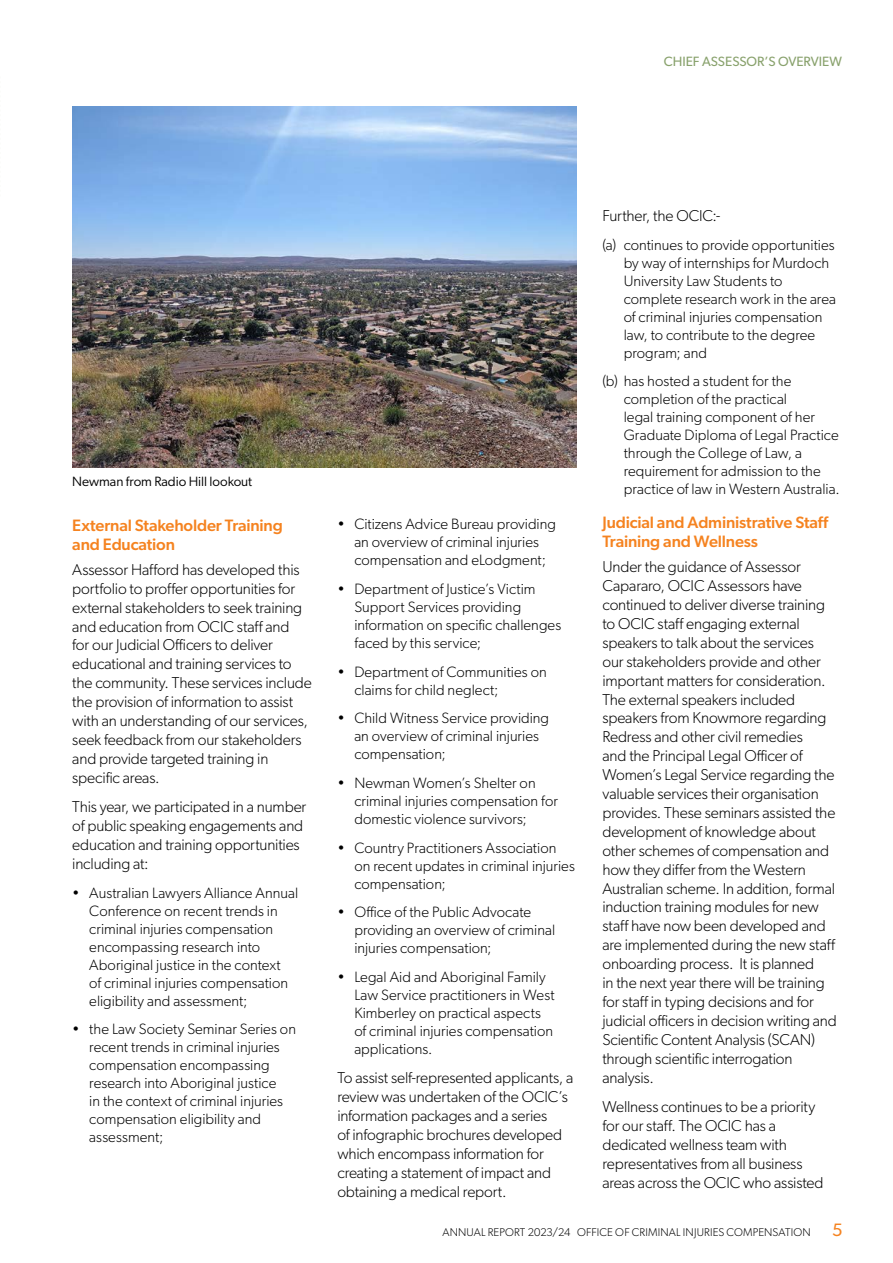
<style>
.page{position:relative;width:893px;height:1263px;background:#fff}
.page>*{position:absolute;margin:0;border:0;box-sizing:border-box;transform-origin:0 0}
.t1{font:500 16.5px/18.9px "Gibson";letter-spacing:-.01em;color:#f58320}
.t2{font:300 15.75px/18.9px "Gibson";letter-spacing:-.01em;color:#000}
.t3{font:300 15px/18px "Gibson";letter-spacing:.005em;color:#000}
.t4{font:13.5px "Gibson";letter-spacing:-.005em;color:#000}
.t5{font:13.5px "Gibson";color:#89a26d}
.t6{font:300 11.25px "Gibson";letter-spacing:.015em;color:#000}
.s1{font-weight:400;font-size:18px;color:#f58320}
</style>
<div class="page">
<img style="left:72px;top:106px;width:505px;height:361px">
<p class="t5" style="left:664px;top:53px;width:180px">CHIEF ASSESSOR’S OVERVIEW</p>
<p class="t4" style="left:72px;top:473px;width:181px">Newman from Radio Hill lookout</p>
<p class="t1" style="left:72px;top:515px;width:212px">External Stakeholder Training and Education</p>
<p class="t2" style="left:72px;top:560px;width:241px">Assessor Hafford has developed this portfolio to proffer opportunities for external stakeholders to seek training and education from OCIC staff and<br>for our Judicial Officers to deliver educational and training services to the community. These services include the provision of information to assist with an understanding of our services, seek feedback from our stakeholders and provide targeted training in specific areas.</p>
<p class="t2" style="left:72px;top:797px;width:236px">This year, we participated in a number of public speaking engagements and education and training opportunities including at:</p>
<p class="t3" style="left:89px;top:883px;width:211px;text-indent:-17px">• Australian Lawyers Alliance Annual<br>Conference on recent trends in criminal injuries compensation encompassing research into<br>Aboriginal justice in the context<br>of criminal injuries compensation eligibility and assessment;</p>
<p class="t3" style="left:89px;top:1020px;width:208px;text-indent:-17px">• the Law Society Seminar Series on recent trends in criminal injuries compensation encompassing research into Aboriginal justice<br>in the context of criminal injuries compensation eligibility and assessment;</p>
<p class="t3" style="left:337px;top:515px;width:220px;text-align:center">• Citizens Advice Bureau providing an overview of criminal injuries compensation and eLodgment;</p>
<p class="t3" style="left:354px;top:580px;width:208px;text-indent:-17px">• Department of Justice’s Victim<br>Support Services providing information on specific challenges faced by this service;</p>
<p class="t3" style="left:354px;top:662px;width:194px;text-indent:-17px">• Department of Communities on claims for child neglect;</p>
<p class="t3" style="left:354px;top:709px;width:196px;text-indent:-17px">• Child Witness Service providing an overview of criminal injuries compensation;</p>
<p class="t3" style="left:354px;top:774px;width:205px;text-indent:-17px">• Newman Women’s Shelter on criminal injuries compensation for domestic violence survivors;</p>
<p class="t3" style="left:354px;top:838px;width:222px;text-indent:-17px">• Country Practitioners Association on recent updates in criminal injuries compensation;</p>
<p class="t3" style="left:354px;top:903px;width:202px;text-indent:-17px">• Office of the Public Advocate providing an overview of criminal injuries compensation;</p>
<p class="t3" style="left:354px;top:967px;width:202px;text-indent:-17px">• Legal Aid and Aboriginal Family<br>Law Service practitioners in West<br>Kimberley on practical aspects of criminal injuries compensation applications.</p>
<p class="t2" style="left:337px;top:1068px;width:238px">To assist self-represented applicants, a review was undertaken of the OCIC’s information packages and a series<br>of infographic brochures developed which encompass information for creating a statement of impact and obtaining a medical report.</p>
<p class="t2" style="left:602px;top:206px;width:119px">Further, the OCIC:-</p>
<p class="t3" style="left:624px;top:235px;width:214px;text-indent:-21px">(a) continues to provide opportunities by way of internships for Murdoch<br>University Law Students to complete research work in the area of criminal injuries compensation law, to contribute to the degree program; and</p>
<p class="t3" style="left:624px;top:372px;width:218px;text-indent:-21px">(b) has hosted a student for the completion of the practical<br>legal training component of her<br>Graduate Diploma of Legal Practice through the College of Law, a requirement for admission to the practice of law in Western Australia.</p>
<p class="t1" style="left:602px;top:513px;width:227px">Judicial and Administrative Staff<br>Training and Wellness</p>
<p class="t2" style="left:602px;top:557px;width:236px">Under the guidance of Assessor Capararo, OCIC Assessors have continued to deliver diverse training to OCIC staff engaging external speakers to talk about the services our stakeholders provide and other important matters for consideration.<br>The external speakers included speakers from Knowmore regarding Redress and other civil remedies<br>and the Principal Legal Officer of Women’s Legal Service regarding the valuable services their organisation provides. These seminars assisted the development of knowledge about other schemes of compensation and how they differ from the Western Australian scheme. In addition, formal induction training modules for new staff have now been developed and are implemented during the new staff onboarding process. It is planned<br>in the next year there will be training for staff in typing decisions and for judicial officers in decision writing and Scientific Content Analysis (SCAN) through scientific interrogation analysis.</p>
<p class="t2" style="left:602px;top:1097px;width:223px">Wellness continues to be a priority for our staff. The OCIC has a dedicated wellness team with representatives from all business areas across the OCIC who assisted</p>
<p class="t6" style="left:442px;top:1225px;width:402px">ANNUAL REPORT 2023/24 OFFICE OF CRIMINAL INJURIES COMPENSATION <span class="s1">5</span></p>
</div>
